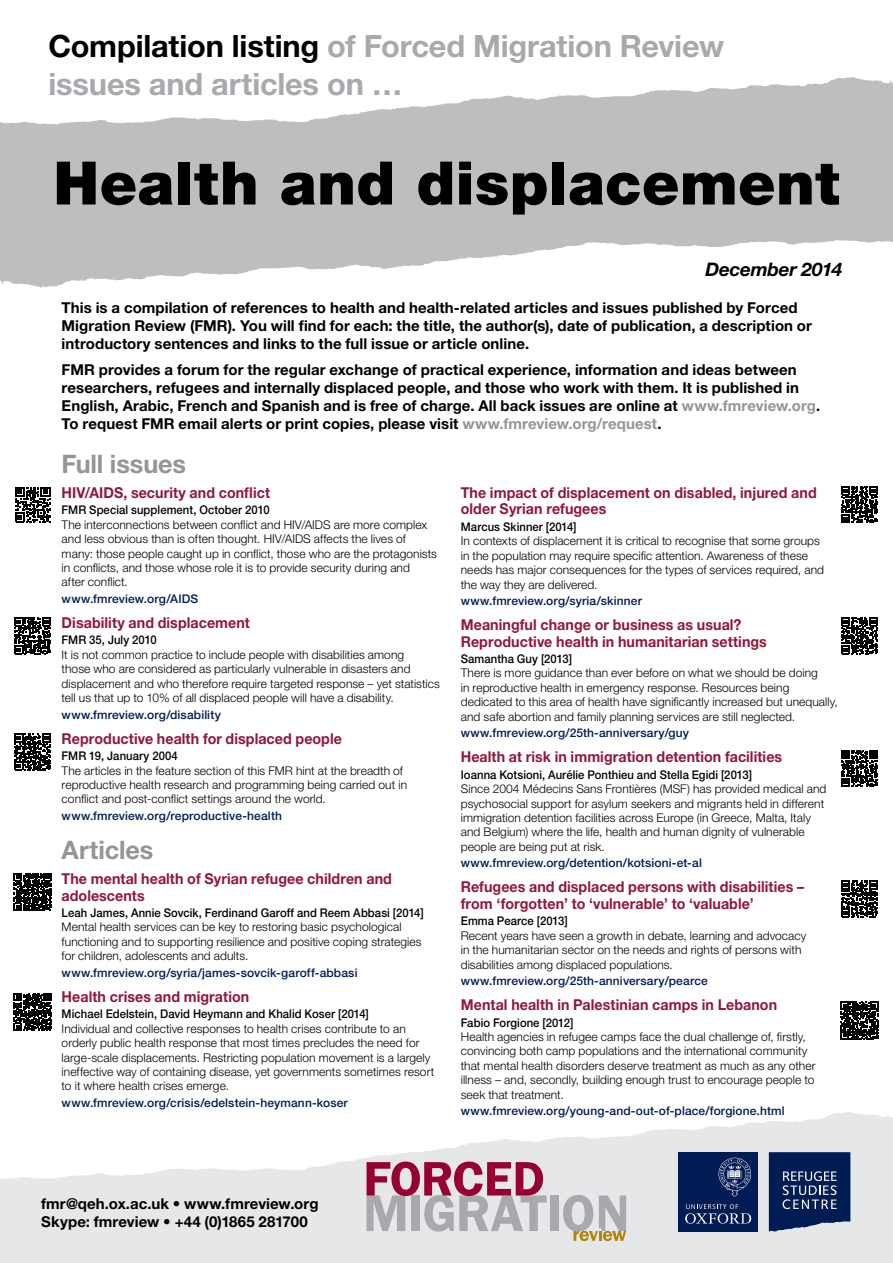
<style>
.page{position:relative;width:893px;height:1263px;background:#fff}
.page>*{position:absolute;margin:0;border:0;box-sizing:border-box;transform-origin:0 0}
.t1{font:900 60px "Helvetica Neue LT";letter-spacing:.005em;color:#000}
.t2{font:700 30.75px/37.5px "Helvetica Neue LT";letter-spacing:-.005em;color:#a7a9ac}
.t3{font:700 25.5px "Helvetica Neue LT";letter-spacing:-.005em;color:#939598}
.t4{font:italic 700 18.75px "Helvetica Neue LT";letter-spacing:-.01em;color:#000}
.t5{font:700 15px/18px "Helvetica Neue LT";letter-spacing:.005em;color:#000}
.t6{font:700 15px/16.5px "Helvetica Neue LT";letter-spacing:.005em;color:#92183a;scale:.95 1}
.t7{font:300 12px/14.4px "Helvetica Neue LT";letter-spacing:.005em;color:#000}
.t8{font:500 12px "Helvetica Neue LT";letter-spacing:.01em;color:#001c54}
.t9{font:500 12px "Helvetica Neue LT";letter-spacing:.005em;color:#000;scale:.94 1}
.s1{color:#000}
.s2{color:#939598}
</style>
<div class="page">
<svg style="left:0;top:77px;width:893px;height:86px;fill:#bcbec0"></svg>
<svg style="left:0;top:163px;width:893px;height:125px;fill:#bcbec0"></svg>
<svg style="left:0;top:1112px;width:893px;height:151px;fill:#e6e7e8"></svg>
<div style="left:550px;top:1195px;width:8px;height:36px;background:#a7a9ac"></div>
<svg style="left:563px;top:1195px;width:63px;height:46px;background:#c3c0b4"></svg>
<svg style="left:367px;top:1161px;width:180px;height:70px;background:#bd96a5"></svg>
<div style="left:678px;top:1152px;width:80px;height:80px;background:#001c54"></div>
<svg style="left:685px;top:1204px;width:66px;height:20px"></svg>
<svg style="left:718px;top:1158px;width:33px;height:38px"></svg>
<svg style="left:769px;top:1152px;width:81px;height:80px;background:#253d6c"></svg>
<svg style="left:14px;top:734px;width:37px;height:36px"></svg>
<svg style="left:14px;top:617px;width:37px;height:37px"></svg>
<svg style="left:15px;top:487px;width:35px;height:35px"></svg>
<svg style="left:14px;top:993px;width:37px;height:38px"></svg>
<svg style="left:14px;top:873px;width:37px;height:38px"></svg>
<svg style="left:841px;top:881px;width:37px;height:36px"></svg>
<svg style="left:840px;top:1001px;width:39px;height:39px"></svg>
<svg style="left:841px;top:1002px;width:37px;height:37px"></svg>
<svg style="left:841px;top:617px;width:37px;height:37px"></svg>
<svg style="left:841px;top:486px;width:37px;height:37px"></svg>
<svg style="left:841px;top:750px;width:37px;height:37px"></svg>
<h2 class="t2" style="left:48px;top:27px;width:677px"><span class="s1">Compilation listing</span> of Forced Migration Review issues and articles on …</h2>
<h1 class="t1" style="left:53px;top:147px;width:788px">Health and displacement</h1>
<h3 class="t4" style="left:705px;top:257px;width:138px">December 2014</h3>
<p class="t5" style="left:62px;top:298px;width:752px">This is a compilation of references to health and health-related articles and issues published by Forced<br>Migration Review (FMR). You will find for each: the title, the author(s), date of publication, a description or introductory sentences and links to the full issue or article online.</p>
<p class="t5" style="left:62px;top:361px;width:760px">FMR provides a forum for the regular exchange of practical experience, information and ideas between researchers, refugees and internally displaced people, and those who work with them. It is published in English, Arabic, French and Spanish and is free of charge. All back issues are online at <span class="s2">www.fmreview.org</span>.<br>To request FMR email alerts or print copies, please visit <span class="s2">www.fmreview.org/request</span>.</p>
<h3 class="t3" style="left:62px;top:448px;width:126px">Full issues</h3>
<p class="t6" style="left:62px;top:484px;width:221px">HIV/AIDS, security and conflict</p>
<p class="t9" style="left:62px;top:503px;width:223px">FMR Special supplement, October 2010</p>
<p class="t7" style="left:62px;top:517px;width:377px">The interconnections between conflict and HIV/AIDS are more complex and less obvious than is often thought. HIV/AIDS affects the lives of many: those people caught up in conflict, those who are the protagonists in conflicts, and those whose role it is to provide security during and<br>after conflict.</p>
<p class="t8" style="left:62px;top:591px;width:138px">www.fmreview.org/AIDS</p>
<p class="t6" style="left:62px;top:614px;width:200px">Disability and displacement</p>
<p class="t9" style="left:62px;top:633px;width:103px">FMR 35, July 2010</p>
<p class="t7" style="left:62px;top:647px;width:380px">It is not common practice to include people with disabilities among<br>those who are considered as particularly vulnerable in disasters and displacement and who therefore require targeted response – yet statistics tell us that up to 10% of all displaced people will have a disability.</p>
<p class="t8" style="left:62px;top:707px;width:161px">www.fmreview.org/disability</p>
<p class="t6" style="left:62px;top:730px;width:297px">Reproductive health for displaced people</p>
<p class="t9" style="left:62px;top:749px;width:125px">FMR 19, January 2004</p>
<p class="t7" style="left:62px;top:763px;width:347px">The articles in the feature section of this FMR hint at the breadth of reproductive health research and programming being carried out in conflict and post-conflict settings around the world.</p>
<p class="t8" style="left:62px;top:808px;width:222px">www.fmreview.org/reproductive-health</p>
<h3 class="t3" style="left:62px;top:834px;width:93px">Articles</h3>
<p class="t6" style="left:62px;top:870px;width:349px">The mental health of Syrian refugee children and adolescents</p>
<p class="t9" style="left:62px;top:905px;width:387px">Leah James, Annie Sovcik, Ferdinand Garoff and Reem Abbasi [2014]</p>
<p class="t7" style="left:62px;top:920px;width:361px">Mental health services can be key to restoring basic psychological functioning and to supporting resilience and positive coping strategies for children, adolescents and adults.</p>
<p class="t8" style="left:62px;top:965px;width:297px">www.fmreview.org/syria/james-sovcik-garoff-abbasi</p>
<p class="t6" style="left:62px;top:988px;width:199px">Health crises and migration</p>
<p class="t9" style="left:62px;top:1007px;width:328px">Michael Edelstein, David Heymann and Khalid Koser [2014]</p>
<p class="t7" style="left:62px;top:1021px;width:374px">Individual and collective responses to health crises contribute to an orderly public health response that most times precludes the need for large-scale displacements. Restricting population movement is a largely ineffective way of containing disease, yet governments sometimes resort to it where health crises emerge.</p>
<p class="t8" style="left:62px;top:1095px;width:288px">www.fmreview.org/crisis/edelstein-heymann-koser</p>
<p class="t6" style="left:461px;top:484px;width:376px">The impact of displacement on disabled, injured and older Syrian refugees</p>
<p class="t9" style="left:461px;top:519px;width:125px">Marcus Skinner [2014]</p>
<p class="t7" style="left:461px;top:534px;width:365px">In contexts of displacement it is critical to recognise that some groups in the population may require specific attention. Awareness of these needs has major consequences for the types of services required, and the way they are delivered.</p>
<p class="t8" style="left:461px;top:594px;width:183px">www.fmreview.org/syria/skinner</p>
<p class="t6" style="left:461px;top:616px;width:324px">Meaningful change or business as usual?<br>Reproductive health in humanitarian settings</p>
<p class="t9" style="left:461px;top:652px;width:120px">Samantha Guy [2013]</p>
<p class="t7" style="left:461px;top:666px;width:379px">There is more guidance than ever before on what we should be doing<br>in reproductive health in emergency response. Resources being dedicated to this area of health have significantly increased but unequally, and safe abortion and family planning services are still neglected.</p>
<p class="t8" style="left:461px;top:726px;width:230px">www.fmreview.org/25th-anniversary/guy</p>
<p class="t6" style="left:461px;top:748px;width:340px">Health at risk in immigration detention facilities</p>
<p class="t9" style="left:461px;top:767px;width:311px">Ioanna Kotsioni, Aurélie Ponthieu and Stella Egidi [2013]</p>
<p class="t7" style="left:461px;top:781px;width:367px">Since 2004 Médecins Sans Frontières (MSF) has provided medical and psychosocial support for asylum seekers and migrants held in different immigration detention facilities across Europe (in Greece, Malta, Italy and Belgium) where the life, health and human dignity of vulnerable people are being put at risk.</p>
<p class="t8" style="left:461px;top:856px;width:243px">www.fmreview.org/detention/kotsioni-et-al</p>
<p class="t6" style="left:461px;top:878px;width:363px">Refugees and displaced persons with disabilities – from ‘forgotten’ to ‘vulnerable’ to ‘valuable’</p>
<p class="t9" style="left:461px;top:914px;width:115px">Emma Pearce [2013]</p>
<p class="t7" style="left:461px;top:928px;width:347px">Recent years have seen a growth in debate, learning and advocacy in the humanitarian sector on the needs and rights of persons with disabilities among displaced populations.</p>
<p class="t8" style="left:461px;top:974px;width:249px">www.fmreview.org/25th-anniversary/pearce</p>
<p class="t6" style="left:461px;top:996px;width:334px">Mental health in Palestinian camps in Lebanon</p>
<p class="t9" style="left:461px;top:1015px;width:121px">Fabio Forgione [2012]</p>
<p class="t7" style="left:461px;top:1029px;width:356px">Health agencies in refugee camps face the dual challenge of, firstly, convincing both camp populations and the international community that mental health disorders deserve treatment as much as any other illness – and, secondly, building enough trust to encourage people to seek that treatment.</p>
<p class="t8" style="left:461px;top:1104px;width:325px">www.fmreview.org/young-and-out-of-place/forgione.html</p>
<p class="t5" style="left:41px;top:1194px;width:279px">fmr@qeh.ox.ac.uk • www.fmreview.org<br>Skype: fmreview • +44 (0)1865 281700</p>
</div>
